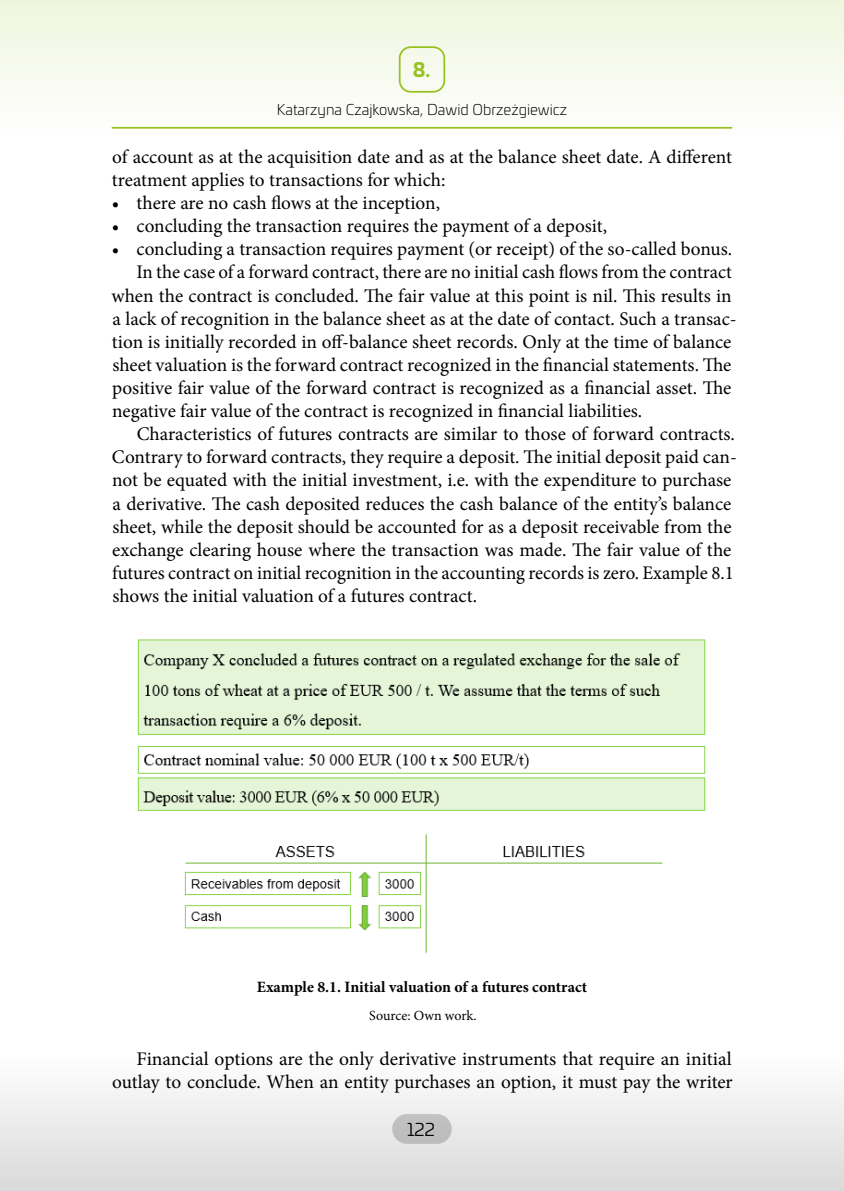
<style>
.page{position:relative;width:844px;height:1191px;background:#fff}
.page>*{position:absolute;margin:0;border:0;box-sizing:border-box;transform-origin:0 0}
.t1{font:19.25px/23.1px "Minion Pro";color:#000}
.t2{font:700 19.25px "Univia Pro";color:#97c221}
.t3{font:17.5px "Univia Pro";color:#000}
.t4{font:700 15.75px "Minion Pro";color:#000}
.t5{font:300 14.88px "Univia Pro";color:#000}
.t6{font:14px "Minion Pro";color:#000}
</style>
<div class="page">
<img style="left:137px;top:639px;width:569px;height:315px">
<div style="left:0;top:1052px;width:843px;height:139px;background:linear-gradient(to bottom,#fff,#d9d9d9)"></div>
<div style="left:0;top:0;width:843px;height:139px;background:linear-gradient(to bottom,#f0f6e0,#fbfcf8)"></div>
<p class="t2" style="left:412px;top:55px;width:19px">8.</p>
<p class="t5" style="left:277px;top:99px;width:292px">Katarzyna Czajkowska, Dawid Obrzeżgiewicz</p>
<p class="t1" style="left:112px;top:145px;width:621px">of account as at the acquisition date and as at the balance sheet date. A different treatment applies to transactions for which:</p>
<p class="t1" style="left:112px;top:191px;width:330px">• there are no cash flows at the inception,</p>
<p class="t1" style="left:112px;top:215px;width:497px">• concluding the transaction requires the payment of a deposit,</p>
<p class="t1" style="left:112px;top:238px;width:622px">• concluding a transaction requires payment (or receipt) of the so-called bonus.</p>
<p class="t1" style="left:136px;top:261px;width:597px">In the case of a forward contract, there are no initial cash flows from the contract</p>
<p class="t1" style="left:111px;top:284px;width:621px">when the contract is concluded. The fair value at this point is nil. This results in</p>
<p class="t1" style="left:112px;top:307px;width:625px">a lack of recognition in the balance sheet as at the date of contact. Such a transac-</p>
<p class="t1" style="left:112px;top:330px;width:621px">tion is initially recorded in off-balance sheet records. Only at the time of balance</p>
<p class="t1" style="left:112px;top:353px;width:620px">sheet valuation is the forward contract recognized in the financial statements. The</p>
<p class="t1" style="left:112px;top:376px;width:620px">positive fair value of the forward contract is recognized as a financial asset. The</p>
<p class="t1" style="left:112px;top:399px;width:531px">negative fair value of the contract is recognized in financial liabilities.</p>
<p class="t1" style="left:137px;top:422px;width:599px">Characteristics of futures contracts are similar to those of forward contracts.</p>
<p class="t1" style="left:112px;top:446px;width:626px">Contrary to forward contracts, they require a deposit. The initial deposit paid can-</p>
<p class="t1" style="left:112px;top:469px;width:620px">not be equated with the initial investment, i.e. with the expenditure to purchase</p>
<p class="t1" style="left:112px;top:492px;width:620px">a derivative. The cash deposited reduces the cash balance of the entity’s balance</p>
<p class="t1" style="left:112px;top:515px;width:620px">sheet, while the deposit should be accounted for as a deposit receivable from the</p>
<p class="t1" style="left:112px;top:538px;width:620px">exchange clearing house where the transaction was made. The fair value of the</p>
<p class="t1" style="left:112px;top:561px;width:623px">futures contract on initial recognition in the accounting records is zero. Example 8.1</p>
<p class="t1" style="left:112px;top:584px;width:366px">shows the initial valuation of a futures contract.</p>
<p class="t4" style="left:256px;top:975px;width:332px">Example 8.1. Initial valuation of a futures contract</p>
<p class="t6" style="left:369px;top:1006px;width:109px">Source: Own work.</p>
<p class="t1" style="left:112px;top:1047px;width:622px;text-align:right">Financial options are the only derivative instruments that require an initial outlay to conclude. When an entity purchases an option, it must pay the writer</p>
<p class="t3" style="left:407px;top:1116px;width:29px">122</p>
</div>
